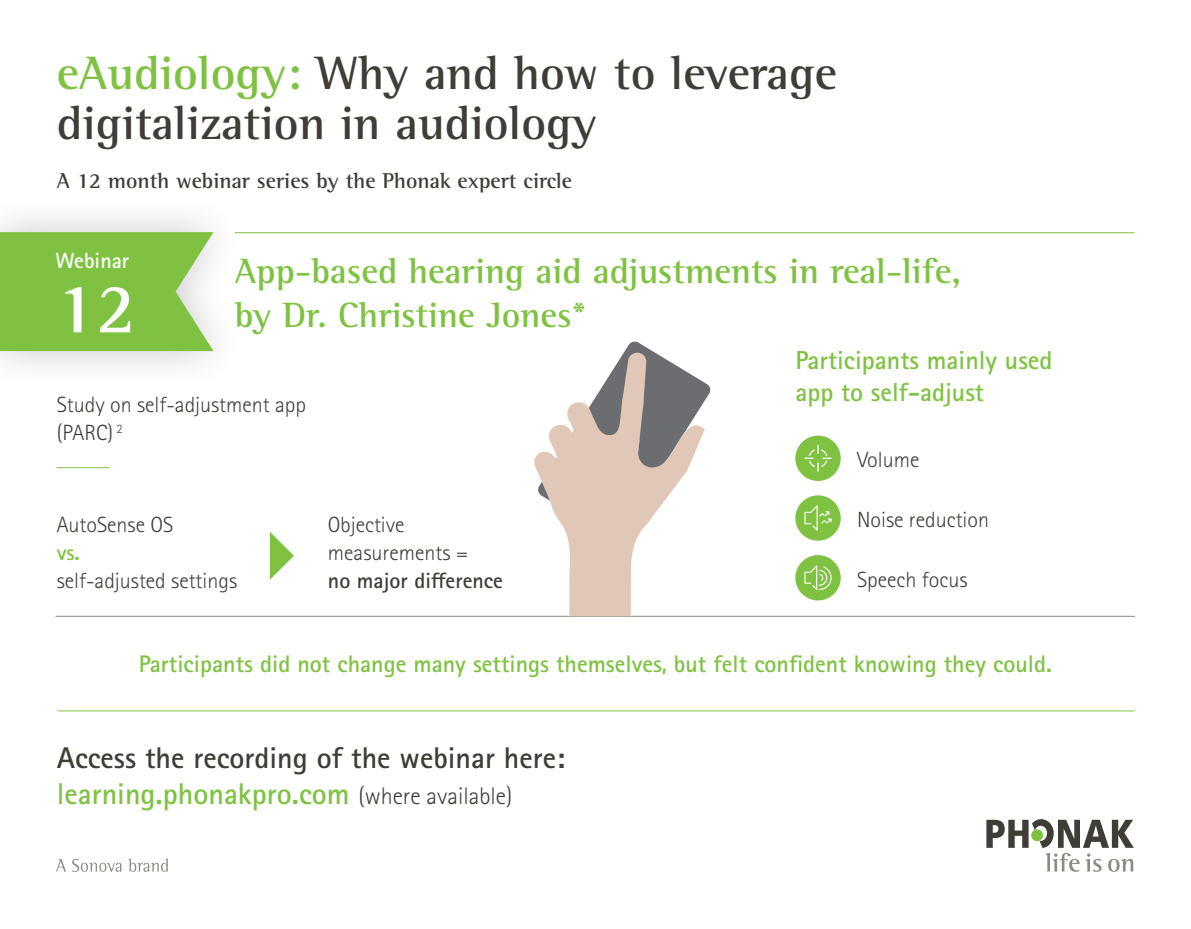
<style>
.page{position:relative;width:1191px;height:929px;background:#fff}
.page>*{position:absolute;margin:0;border:0;box-sizing:border-box;transform-origin:0 0}
.H1-PH{font:700 72px "Rotis Semi Serif Std";color:#fff}
.H1-PH-2{font:700 48px/50px "Rotis Semi Serif Std";color:#3f3d36}
.H2-PH{font:700 36px/44px "Rotis Semi Serif Std";color:#7fc241}
.p-PH{font:700 30px/36px "Rotis Sans Serif Pro";color:#3f3d36}
.H3-PH{font:700 26px/31.2px "Rotis Sans Serif Pro";color:#7fc241}
.H3-PH-2{font:700 24px "Rotis Sans Serif Pro";color:#7fc241}
.p-PH-2{font:300 22px/28px "Rotis Sans Serif Pro";color:#3f3d36}
.H1-PH-3{font:700 22px "Rotis Semi Serif Std";color:#3f3d36}
.H4-PH{font:700 22px "Rotis Sans Serif Pro";color:#fff}
.s1{color:#7fc241}
.s2{font-weight:700;color:#7fc241}
.s3{font-weight:700}
.s4{font-weight:300;font-size:24px}
</style>
<div class="page">
<div style="left:0;top:194px;width:246px;height:195px;background:#231f20;opacity:.24"></div>
<svg style="left:0;top:232px;width:213px;height:119px;background:#88c54f"></svg>
<svg style="left:986px;top:819px;width:147px;height:53px"></svg>
<svg style="left:128px;top:858px;width:40px;height:14px"></svg>
<svg style="left:56px;top:859px;width:10px;height:13px"></svg>
<svg style="left:72px;top:859px;width:49px;height:13px"></svg>
<hr style="left:58px;top:710px;width:1076px;height:1px;background:#7fc241">
<hr style="left:235px;top:232px;width:899px;height:1px;background:#7fc241">
<hr style="left:57px;top:467px;width:53px;height:1px;background:#7fc241">
<hr style="left:56px;top:616px;width:1079px;height:1px;background:#8b8b83">
<svg style="left:270px;top:532px;width:24px;height:48px"></svg>
<svg style="left:533px;top:341px;width:178px;height:275px"></svg>
<div style="left:795px;top:555px;width:45px;height:45px;background:#7fc241;border-radius:50%"></div>
<svg style="left:804px;top:565px;width:27px;height:25px"></svg>
<div style="left:795px;top:436px;width:45px;height:45px;background:#7fc241;border-radius:50%"></div>
<svg style="left:804px;top:445px;width:27px;height:27px"></svg>
<div style="left:795px;top:495px;width:45px;height:46px;background:#7fc241;border-radius:50%"></div>
<svg style="left:804px;top:505px;width:27px;height:26px"></svg>
<p class="H1-PH-2" style="left:57px;top:47px;width:782px"><span class="s1">eAudiology:</span> Why and how to leverage digitalization in audiology</p>
<p class="H1-PH-3" style="left:57px;top:167px;width:517px">A 12 month webinar series by the Phonak expert circle</p>
<p class="H4-PH" style="left:56px;top:246px;width:75px">Webinar</p>
<p class="H1-PH" style="left:56px;top:265px;width:82px">12</p>
<p class="H2-PH" style="left:235px;top:249px;width:727px">App-based hearing aid adjustments in real-life, by Dr. Christine Jones*</p>
<p class="p-PH-2" style="left:57px;top:391px;width:251px">Study on self-adjustment app (PARC) <sup>2</sup></p>
<p class="p-PH-2" style="left:57px;top:511px;width:182px">AutoSense OS<br><span class="s2">vs.<br></span>self-adjusted settings</p>
<p class="p-PH-2" style="left:328px;top:511px;width:177px">Objective measurements =<br><span class="s3">no major difference</span></p>
<p class="H3-PH" style="left:795px;top:345px;width:259px">Participants mainly used app to self-adjust</p>
<p class="p-PH-2" style="left:857px;top:446px;width:64px">Volume</p>
<p class="p-PH-2" style="left:857px;top:506px;width:133px">Noise reduction</p>
<p class="p-PH-2" style="left:857px;top:566px;width:112px">Speech focus</p>
<p class="H3-PH-2" style="left:139px;top:649px;width:914px">Participants did not change many settings themselves, but felt confident knowing they could.</p>
<p class="p-PH" style="left:57px;top:740px;width:510px">Access the recording of the webinar here: <span class="s1">learning.phonakpro.com</span> <span class="s4">(where available)</span></p>
</div>
